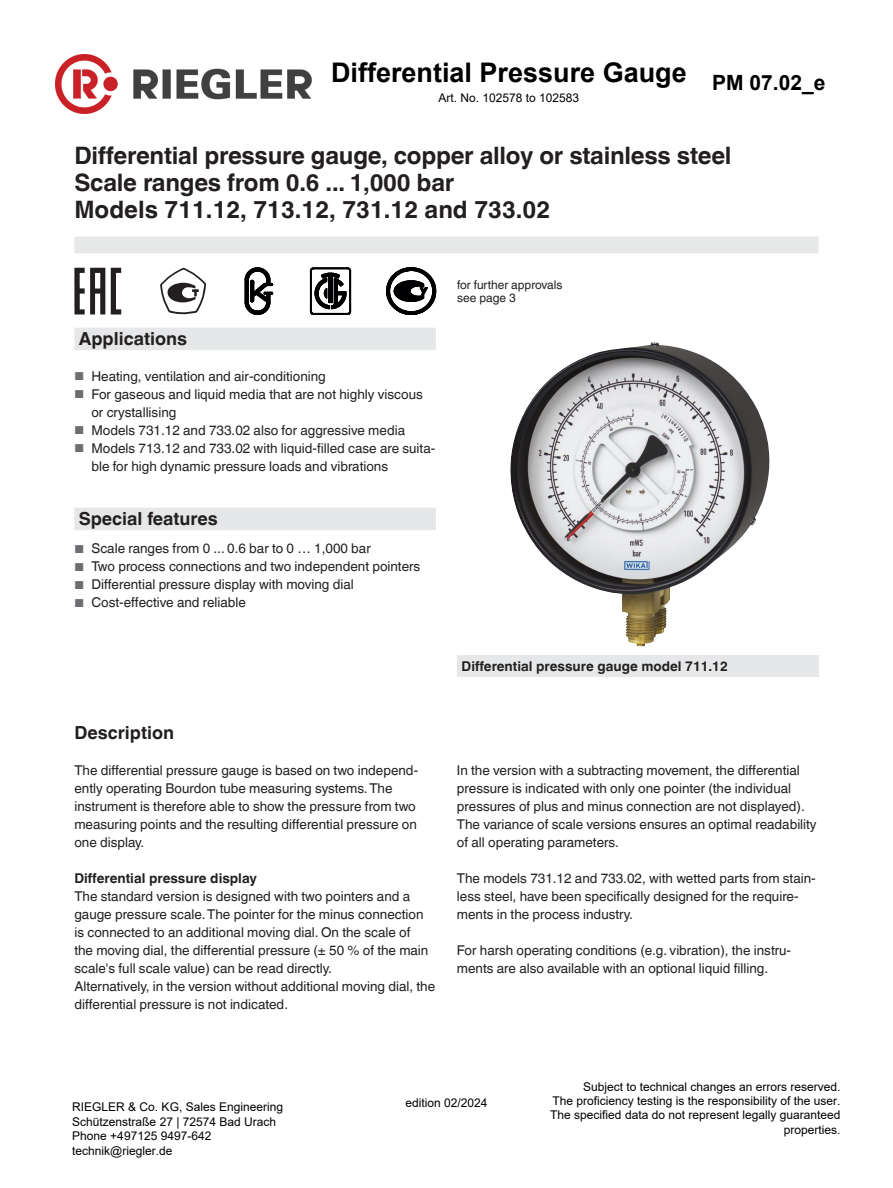
<style>
.page{position:relative;width:893px;height:1188px;background:#fff}
.page>*{position:absolute;margin:0;border:0;box-sizing:border-box;transform-origin:0 0}
.t1{font:700 27px "Arial";color:#000}
.t2{font:700 24px/27px "Helvetica World";letter-spacing:-.01em;color:#231f20}
.t3{font:700 21px "Arial";color:#000}
.t4{font:700 18px "Helvetica World";color:#231f20}
.t5{font:13.5px/18px "Helvetica World";color:#231f20}
.t6{font:700 13.5px "Helvetica World";color:#231f20}
.t7{font:12px/14.4px "Arial";color:#000}
.t8{font:12px/13.5px "Helvetica World";color:#231f20}
.s1{font-size:11.55px;color:#6c6d70}
</style>
<div class="page">
<div style="left:74px;top:236px;width:745px;height:17px;background:#e7e9e8"></div>
<img style="left:510px;top:343px;width:260px;height:303px">
<div style="left:457px;top:655px;width:362px;height:22px;background:#e6e7e9"></div>
<div style="left:74px;top:328px;width:362px;height:22px;background:#e6e7e9"></div>
<div style="left:74px;top:508px;width:362px;height:22px;background:#e6e7e9"></div>
<svg style="left:160px;top:268px;width:46px;height:47px"></svg>
<svg style="left:111px;top:268px;width:10px;height:47px"></svg>
<svg style="left:74px;top:268px;width:31px;height:46px"></svg>
<svg style="left:245px;top:268px;width:28px;height:47px"></svg>
<svg style="left:310px;top:268px;width:41px;height:47px"></svg>
<svg style="left:386px;top:268px;width:50px;height:47px"></svg>
<img style="left:56px;top:55px;width:255px;height:58px">
<h1 class="t1" style="left:331px;top:53px;width:357px">Differential Pressure Gauge</h1>
<p class="t7" style="left:438px;top:91px;width:142px">Art. No. 102578 to 102583</p>
<h3 class="t3" style="left:712px;top:67px;width:115px">PM 07.02_e</h3>
<h2 class="t2" style="left:74px;top:142px;width:659px">Differential pressure gauge, copper alloy or stainless steel<br>Scale ranges from 0.6 ... 1,000 bar<br>Models 711.12, 713.12, 731.12 and 733.02</h2>
<h3 class="t4" style="left:79px;top:328px;width:110px">Applications</h3>
<p class="t5" style="left:74px;top:367px;width:253px"><span class="s1">■</span> Heating, ventilation and air-conditioning</p>
<p class="t5" style="left:91px;top:385px;width:333px;text-indent:-17px"><span class="s1">■</span> For gaseous and liquid media that are not highly viscous or crystallising</p>
<p class="t5" style="left:74px;top:421px;width:332px"><span class="s1">■</span> Models 731.12 and 733.02 also for aggressive media</p>
<p class="t5" style="left:91px;top:439px;width:345px;text-indent:-17px"><span class="s1">■</span> Models 713.12 and 733.02 with liquid-filled case are suita&shy;ble for high dynamic pressure loads and vibrations</p>
<h3 class="t4" style="left:79px;top:508px;width:141px">Special features</h3>
<p class="t5" style="left:74px;top:540px;width:298px"><span class="s1">■</span> Scale ranges from 0 ... 0.6 bar to 0 … 1,000 bar</p>
<p class="t5" style="left:74px;top:558px;width:347px"><span class="s1">■</span> Two process connections and two independent pointers</p>
<p class="t5" style="left:74px;top:576px;width:281px"><span class="s1">■</span> Differential pressure display with moving dial</p>
<p class="t5" style="left:74px;top:594px;width:173px"><span class="s1">■</span> Cost-effective and reliable</p>
<h3 class="t4" style="left:74px;top:722px;width:101px">Description</h3>
<p class="t5" style="left:74px;top:761px;width:345px">The differential pressure gauge is based on two independ&shy;ently operating Bourdon tube measuring systems. The instrument is therefore able to show the pressure from two measuring points and the resulting differential pressure on one display.</p>
<p class="t6" style="left:74px;top:871px;width:184px">Differential pressure display</p>
<p class="t5" style="left:74px;top:887px;width:362px">The standard version is designed with two pointers and a gauge pressure scale. The pointer for the minus connection is connected to an additional moving dial. On the scale of<br>the moving dial, the differential pressure (± 50 % of the main scale's full scale value) can be read directly.<br>Alternatively, in the version without additional moving dial, the differential pressure is not indicated.</p>
<p class="t8" style="left:457px;top:278px;width:107px">for further approvals see page 3</p>
<p class="t6" style="left:461px;top:658px;width:268px">Differential pressure gauge model 711.12</p>
<p class="t5" style="left:457px;top:761px;width:361px">In the version with a subtracting movement, the differential pressure is indicated with only one pointer (the individual pressures of plus and minus connection are not displayed).<br>The variance of scale versions ensures an optimal readability of all operating parameters.</p>
<p class="t5" style="left:457px;top:869px;width:360px">The models 731.12 and 733.02, with wetted parts from stain&shy;less steel, have been specifically designed for the require&shy;ments in the process industry.</p>
<p class="t5" style="left:457px;top:941px;width:336px">For harsh operating conditions (e.g. vibration), the instru&shy;ments are also available with an optional liquid filling.</p>
<p class="t7" style="left:72px;top:1100px;width:212px">RIEGLER &amp; Co. KG, Sales Engineering<br>Schützenstraße 27 | 72574 Bad Urach<br>Phone +497125 9497-642 technik@riegler.de</p>
<p class="t7" style="left:405px;top:1096px;width:84px">edition 02/2024</p>
<p class="t7" style="left:550px;top:1079px;width:292px;text-align:right">Subject to technical changes an errors reserved.<br>The proficiency testing is the responsibility of the user.<br>The specified data do not represent legally guaranteed properties.</p>
</div>
